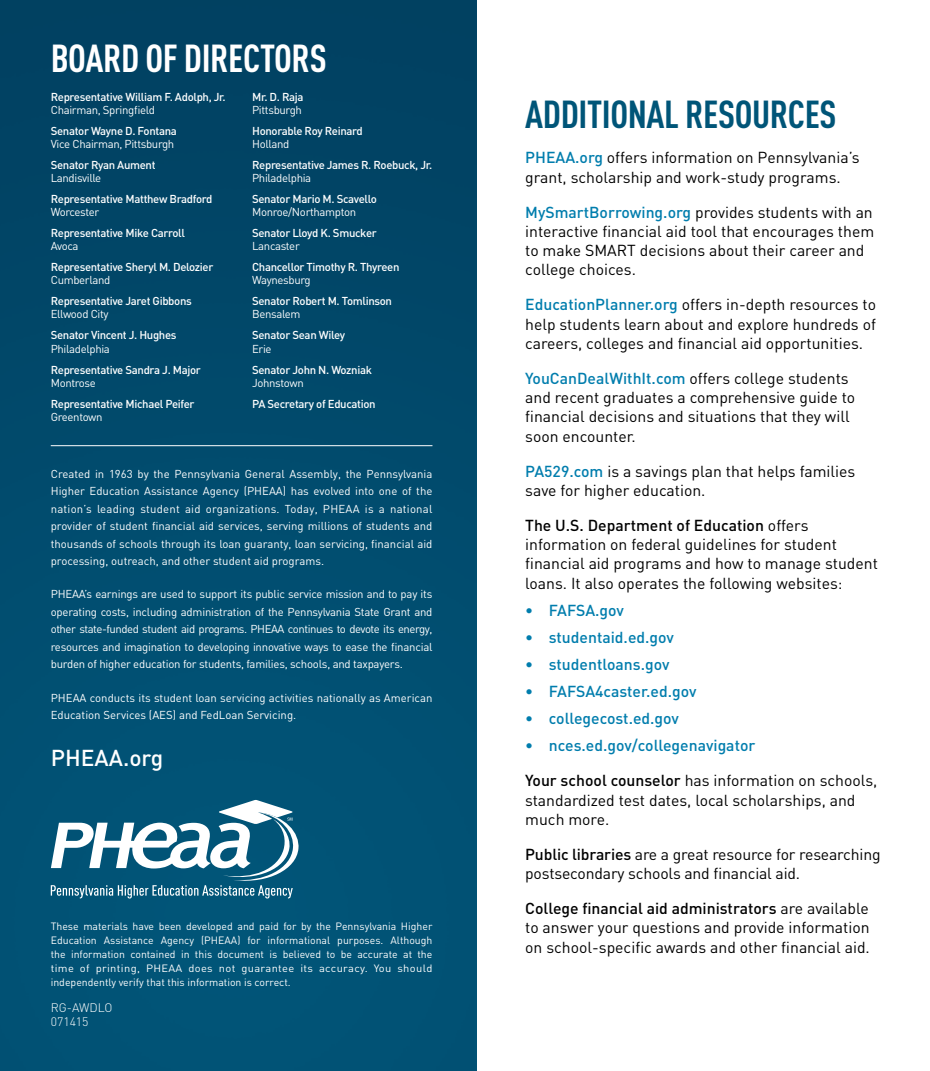
<style>
.page{position:relative;width:930px;height:1071px;background:#fff}
.page>*{position:absolute;margin:0;border:0;box-sizing:border-box;transform-origin:0 0}
.t1{font:700 38.5px "DIN Cond";color:#005578}
.t2{font:700 38.5px "DIN Cond";letter-spacing:-.01em;color:#fff}
.t3{font:500 22.75px "DIN";color:#fff}
.t4{font:15.75px/19.2px "DIN";color:#000}
.t5{font:500 15.75px "DIN";color:#007dad}
.t6{font:300 12.25px/14px "DIN";color:#fff}
.t7{font:11.38px/17.5px "DIN";letter-spacing:-.03em;color:#fff;text-align:justify}
.t8{font:500 11.38px "DIN";letter-spacing:-.03em;color:#fff}
.t9{font:11.38px/17.5px "DIN";color:#fff}
.t10{font:10.5px/14px "DIN";color:#fff;text-align:justify}
.s1{font-weight:500;color:#007dad}
.s2{font-weight:500}
</style>
<div class="page">
<img style="left:0;top:0;width:476px;height:1071px">
<hr style="left:51px;top:445px;width:381px;height:1px;background:#fff">
<svg style="left:51px;top:800px;width:249px;height:99px"></svg>
<h1 class="t2" style="left:51px;top:34px;width:277px">BOARD OF DIRECTORS</h1>
<p class="t8" style="left:51px;top:89px;width:176px">Representative William F. Adolph, Jr.</p>
<p class="t7" style="left:51px;top:101px;width:106px">Chairman, Springfield</p>
<p class="t8" style="left:51px;top:123px;width:127px">Senator Wayne D. Fontana</p>
<p class="t7" style="left:51px;top:135px;width:125px">Vice Chairman, Pittsburgh</p>
<p class="t8" style="left:51px;top:157px;width:106px">Senator Ryan Aument</p>
<p class="t7" style="left:51px;top:169px;width:52px">Landisville</p>
<p class="t8" style="left:51px;top:192px;width:163px">Representative Matthew Bradford</p>
<p class="t7" style="left:51px;top:203px;width:50px">Worcester</p>
<p class="t8" style="left:51px;top:226px;width:136px">Representative Mike Carroll</p>
<p class="t7" style="left:51px;top:237px;width:29px">Avoca</p>
<p class="t8" style="left:51px;top:260px;width:164px">Representative Sheryl M. Delozier</p>
<p class="t7" style="left:51px;top:271px;width:61px">Cumberland</p>
<p class="t8" style="left:51px;top:294px;width:142px">Representative Jaret Gibbons</p>
<p class="t7" style="left:51px;top:305px;width:59px">Ellwood City</p>
<p class="t8" style="left:51px;top:328px;width:127px">Senator Vincent J. Hughes</p>
<p class="t7" style="left:51px;top:339px;width:61px">Philadelphia</p>
<p class="t8" style="left:51px;top:362px;width:152px">Representative Sandra J. Major</p>
<p class="t7" style="left:51px;top:374px;width:47px">Montrose</p>
<p class="t8" style="left:51px;top:396px;width:145px">Representative Michael Peifer</p>
<p class="t7" style="left:51px;top:408px;width:53px">Greentown</p>
<p class="t8" style="left:252px;top:89px;width:53px">Mr. D. Raja</p>
<p class="t7" style="left:252px;top:101px;width:51px">Pittsburgh</p>
<p class="t8" style="left:252px;top:123px;width:112px">Honorable Roy Reinard</p>
<p class="t7" style="left:252px;top:135px;width:39px">Holland</p>
<p class="t8" style="left:252px;top:157px;width:182px">Representative James R. Roebuck, Jr.</p>
<p class="t7" style="left:252px;top:169px;width:61px">Philadelphia</p>
<p class="t8" style="left:252px;top:192px;width:126px">Senator Mario M. Scavello</p>
<p class="t7" style="left:252px;top:203px;width:105px">Monroe/Northampton</p>
<p class="t8" style="left:252px;top:226px;width:126px">Senator Lloyd K. Smucker</p>
<p class="t7" style="left:252px;top:237px;width:49px">Lancaster</p>
<p class="t8" style="left:252px;top:260px;width:149px">Chancellor Timothy R. Thyreen</p>
<p class="t7" style="left:252px;top:271px;width:60px">Waynesburg</p>
<p class="t8" style="left:252px;top:294px;width:141px">Senator Robert M. Tomlinson</p>
<p class="t7" style="left:252px;top:305px;width:50px">Bensalem</p>
<p class="t8" style="left:252px;top:328px;width:94px">Senator Sean Wiley</p>
<p class="t7" style="left:252px;top:339px;width:21px">Erie</p>
<p class="t8" style="left:252px;top:362px;width:121px">Senator John N . Wozniak</p>
<p class="t7" style="left:252px;top:374px;width:53px">Johnstown</p>
<p class="t8" style="left:252px;top:396px;width:125px">PA Secretary of Education</p>
<p class="t7" style="left:51px;top:465px;width:383px">Created in 1963 by the Pennsylvania General Assembly, the Pennsylvania Higher Education Assistance Agency (PHEAA) has evolved into one of the nation’s leading student aid organizations. Today, PHEAA is a national provider of student financial aid services, serving millions of students and thousands of schools through its loan guaranty, loan servicing, financial aid processing, outreach, and other student aid programs.</p>
<p class="t7" style="left:51px;top:585px;width:383px">PHEAA’s earnings are used to support its public service mission and to pay its operating costs, including administration of the Pennsylvania State Grant and other state-funded student aid programs. PHEAA continues to devote its energy, resources and imagination to developing innovative ways to ease the financial burden of higher education for students, families, schools, and taxpayers.</p>
<p class="t9" style="left:51px;top:689px;width:383px">PHEAA conducts its student loan servicing activities nationally as American<br>Education Services (AES) and FedLoan Servicing.</p>
<h2 class="t3" style="left:51px;top:743px;width:114px">PHEAA.org</h2>
<p class="t10" style="left:51px;top:919px;width:383px">These materials have been developed and paid for by the Pennsylvania Higher Education Assistance Agency (PHEAA) for informational purposes. Although the information contained in this document is believed to be accurate at the time of printing, PHEAA does not guarantee its accuracy. You should independently verify that this information is correct.</p>
<p class="t6" style="left:51px;top:1001px;width:63px">RG-AWDLO<br>071415</p>
<h1 class="t1" style="left:525px;top:91px;width:34px">ADDITIONAL</h1>
<h1 class="t1" style="left:685px;top:91px;width:102px">RESOURCES</h1>
<p class="t4" style="left:525px;top:148px;width:336px"><span class="s1">PHEAA.org</span> offers information on Pennsylvania’s grant, scholarship and work-study programs.</p>
<p class="t4" style="left:525px;top:202px;width:350px"><span class="s1">MySmartBorrowing.org</span> provides students with an interactive financial aid tool that encourages them to make SMART decisions about their career and college choices.</p>
<p class="t4" style="left:525px;top:295px;width:352px;text-align:justify"><span class="s1">EducationPlanner.org</span> offers in-depth resources to help students learn about and explore hundreds of careers, colleges and financial aid opportunities.</p>
<p class="t4" style="left:525px;top:368px;width:331px"><span class="s1">YouCanDealWithIt.com</span> offers college students and recent graduates a comprehensive guide to financial decisions and situations that they will soon encounter.</p>
<p class="t4" style="left:525px;top:461px;width:331px"><span class="s1">PA529.com</span> is a savings plan that helps families save for higher education.</p>
<p class="t4" style="left:525px;top:515px;width:354px"><span class="s2">The U.S. Department of Education</span> offers information on federal guidelines for student financial aid programs and how to manage student loans. It also operates the following websites:</p>
<p class="t5" style="left:525px;top:600px;width:100px">• FAFSA.gov</p>
<p class="t5" style="left:525px;top:627px;width:150px">• studentaid.ed.gov</p>
<p class="t5" style="left:525px;top:654px;width:146px">• studentloans.gov</p>
<p class="t5" style="left:525px;top:681px;width:173px">• FAFSA4caster.ed.gov</p>
<p class="t5" style="left:525px;top:709px;width:155px">• collegecost.ed.gov</p>
<p class="t5" style="left:525px;top:736px;width:231px">• nces.ed.gov/collegenavigator</p>
<p class="t4" style="left:525px;top:771px;width:353px"><span class="s2">Your school counselor</span> has information on schools, standardized test dates, local scholarships, and much more.</p>
<p class="t4" style="left:525px;top:844px;width:357px"><span class="s2">Public libraries</span> are a great resource for researching postsecondary schools and financial aid.</p>
<p class="t4" style="left:525px;top:899px;width:346px;text-align:justify"><span class="s2">College financial aid administrators</span> are available to answer your questions and provide information on school-specific awards and other financial aid.</p>
</div>
